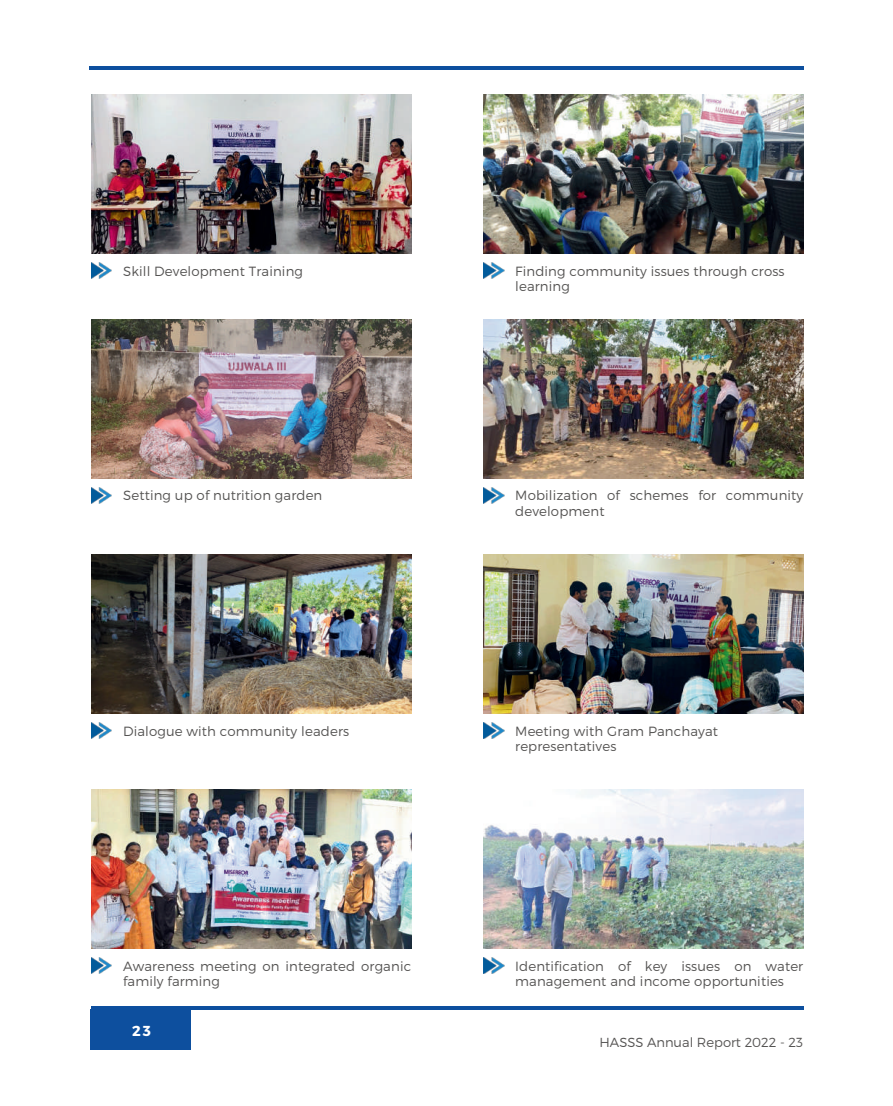
<style>
.page{position:relative;width:893px;height:1106px;background:#fff}
.page>*{position:absolute;margin:0;border:0;box-sizing:border-box;transform-origin:0 0}
.t1{font:700 14.4px "Montserrat";color:#fff}
.t2{font:300 13.35px/15.8px "Montserrat";letter-spacing:.01em;color:#555453}
.t3{font:300 13.05px "Montserrat";color:#555453}
</style>
<div class="page">
<hr style="left:89px;top:66px;width:714px;height:4px;background:#0d4f9e">
<img style="left:92px;top:263px;width:20px;height:16px">
<img style="left:92px;top:94px;width:319px;height:160px">
<img style="left:92px;top:488px;width:20px;height:15px">
<img style="left:92px;top:319px;width:319px;height:160px">
<img style="left:92px;top:723px;width:20px;height:15px">
<img style="left:92px;top:554px;width:319px;height:160px">
<img style="left:483px;top:263px;width:21px;height:16px">
<img style="left:483px;top:94px;width:320px;height:160px">
<img style="left:483px;top:488px;width:21px;height:15px">
<img style="left:483px;top:319px;width:320px;height:160px">
<img style="left:483px;top:723px;width:21px;height:15px">
<img style="left:483px;top:554px;width:320px;height:160px">
<div style="left:91px;top:1009px;width:100px;height:40px;background:#0d4f9e"></div>
<hr style="left:91px;top:1006px;width:712px;height:3px;background:#0d4f9e">
<img style="left:92px;top:958px;width:20px;height:15px">
<img style="left:92px;top:789px;width:319px;height:160px">
<img style="left:483px;top:958px;width:21px;height:15px">
<img style="left:483px;top:789px;width:320px;height:160px">
<p class="t2" style="left:123px;top:263px;width:181px">Skill Development Training</p>
<p class="t2" style="left:515px;top:263px;width:271px">Finding community issues through cross learning</p>
<p class="t2" style="left:123px;top:488px;width:201px">Setting up of nutrition garden</p>
<p class="t2" style="left:515px;top:488px;width:289px">Mobilization of schemes for community development</p>
<p class="t2" style="left:123px;top:723px;width:227px">Dialogue with community leaders</p>
<p class="t2" style="left:515px;top:723px;width:204px">Meeting with Gram Panchayat representatives</p>
<p class="t2" style="left:123px;top:958px;width:289px">Awareness meeting on integrated organic family farming</p>
<p class="t2" style="left:515px;top:958px;width:289px">Identification of key issues on water management and income opportunities</p>
<p class="t1" style="left:132px;top:1022px;width:20px">23</p>
<p class="t3" style="left:599px;top:1034px;width:205px">HASSS Annual Report 2022 - 23</p>
</div>
